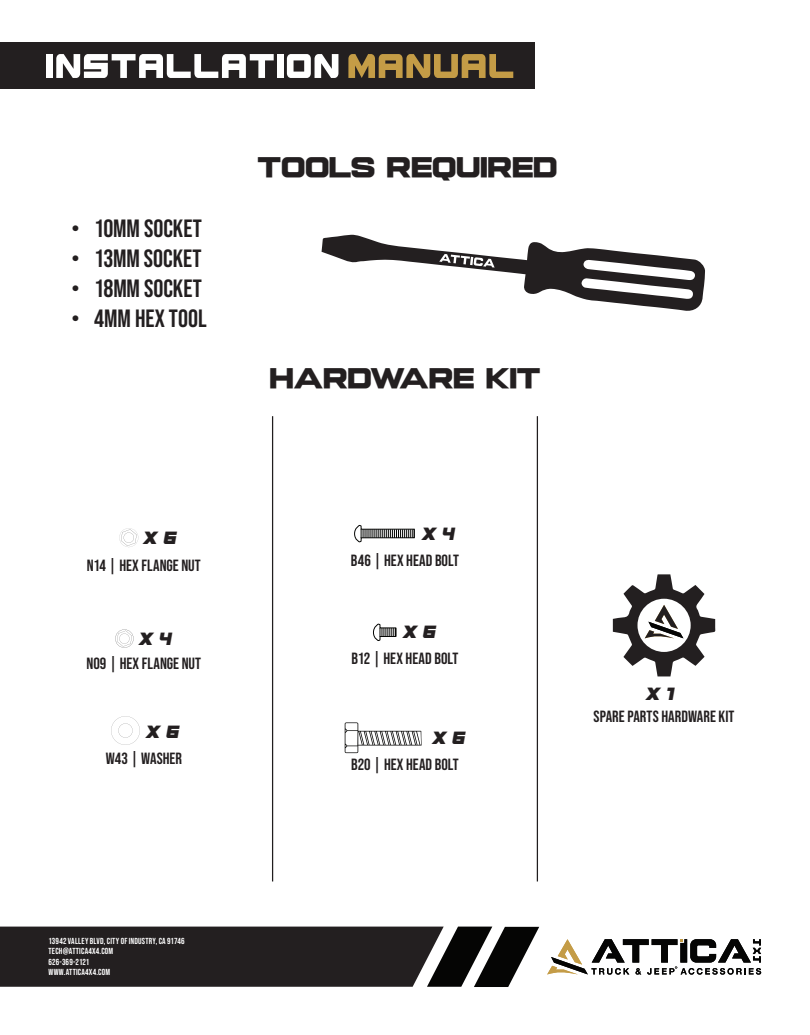
<style>
.page{position:relative;width:810px;height:1035px;background:#fff}
.page>*{position:absolute;margin:0;border:0;box-sizing:border-box;transform-origin:0 0}
.t1{font:900 31.25px "Gemsbuck 01";letter-spacing:-.04em;color:#231f20}
.t2{font:25px "Bebas Neue";color:#231f20}
.t3{font:italic 22.5px "Excluded";color:#231f20}
.t4{font:16.25px "Bebas Neue";color:#231f20}
.t5{font:8.75px/10.5px "Bebas Neue";letter-spacing:.02em;color:#fff}
</style>
<div class="page">
<div style="left:0;top:42px;width:534px;height:47px;background:#231f20"></div>
<div style="left:46px;top:54px;width:7px;height:24px;background:#fff"></div>
<svg style="left:56px;top:54px;width:218px;height:24px"></svg>
<div style="left:277px;top:54px;width:7px;height:24px;background:#fff"></div>
<svg style="left:287px;top:54px;width:51px;height:24px"></svg>
<svg style="left:348px;top:54px;width:165px;height:24px"></svg>
<svg style="left:547px;top:939px;width:214px;height:36px"></svg>
<svg style="left:0;top:927px;width:539px;height:60px;background:#312e2e"></svg>
<hr style="left:272px;top:416px;width:1px;height:465px;background:#211d1e">
<hr style="left:537px;top:416px;width:1px;height:465px;background:#211d1e">
<svg style="left:322px;top:235px;width:383px;height:76px"></svg>
<svg style="left:613px;top:574px;width:103px;height:102px"></svg>
<svg style="left:111px;top:716px;width:29px;height:29px"></svg>
<svg style="left:119px;top:528px;width:19px;height:19px"></svg>
<svg style="left:115px;top:629px;width:19px;height:19px"></svg>
<svg style="left:373px;top:624px;width:24px;height:17px"></svg>
<svg style="left:354px;top:525px;width:61px;height:17px"></svg>
<svg style="left:345px;top:722px;width:77px;height:31px"></svg>
<h2 class="t2" style="left:72px;top:214px;width:132px">• 10MM SOCKET</h2>
<h2 class="t2" style="left:72px;top:244px;width:131px">• 13MM SOCKET</h2>
<h2 class="t2" style="left:72px;top:274px;width:132px">• 18MM SOCKET</h2>
<h2 class="t2" style="left:72px;top:304px;width:136px">• 4MM HEX TOOL</h2>
<h1 class="t1" style="left:257px;top:150px;width:302px">TOOLS REQUIRED</h1>
<h1 class="t1" style="left:269px;top:361px;width:274px">HARDWARE KIT</h1>
<h3 class="t3" style="left:141px;top:529px;width:37px">x 6</h3>
<p class="t4" style="left:87px;top:556px;width:115px">N14 | HEX FLANGE NUT</p>
<h3 class="t3" style="left:137px;top:630px;width:37px">x 4</h3>
<p class="t4" style="left:86px;top:655px;width:116px">N09 | HEX FLANGE NUT</p>
<h3 class="t3" style="left:144px;top:723px;width:37px">x 6</h3>
<p class="t4" style="left:106px;top:749px;width:78px">W43 | WASHER</p>
<h3 class="t3" style="left:420px;top:525px;width:37px">x 4</h3>
<p class="t4" style="left:351px;top:551px;width:110px">B46 | HEX HEAD BOLT</p>
<h3 class="t3" style="left:401px;top:623px;width:37px">x 6</h3>
<p class="t4" style="left:352px;top:649px;width:108px">B12 | HEX HEAD BOLT</p>
<h3 class="t3" style="left:430px;top:729px;width:37px">x 6</h3>
<p class="t4" style="left:351px;top:755px;width:109px">B20 | HEX HEAD BOLT</p>
<h3 class="t3" style="left:644px;top:685px;width:31px">x 1</h3>
<p class="t4" style="left:594px;top:707px;width:142px">SPARE PARTS HARDWARE KIT</p>
<p class="t5" style="left:49px;top:935px;width:138px">13942 VALLEY BLVD, CITY OF INDUSTRY, CA 91746<br>TECH@ATTICA4X4.COM<br>626-369-2121<br>WWW.ATTICA4X4.COM</p>
</div>
